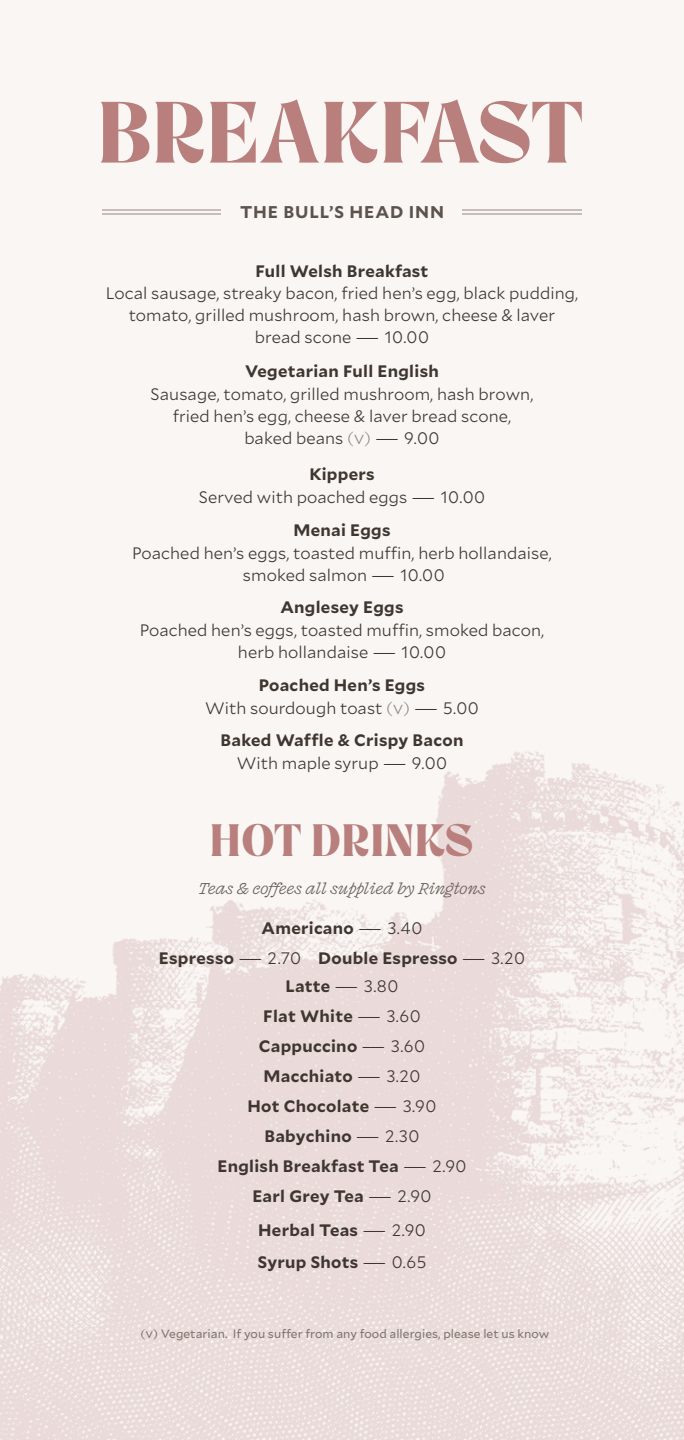
<style>
.page{position:relative;width:684px;height:1440px;background:#fff}
.page>*{position:absolute;margin:0;border:0;box-sizing:border-box;transform-origin:0 0}
.t1{font:88px "Room 205";letter-spacing:-.02em;color:#b87f7d}
.t2{font:46px "Room 205";letter-spacing:-.01em;color:#b87f7d}
.t3{font:700 17px "Mallory";letter-spacing:.05em;color:#5d534d}
.t4{font:300 16.6px/22px "Mallory";letter-spacing:.005em;color:#3f3630;text-align:center}
.t5{font:700 16.6px/30px "Mallory";letter-spacing:.02em;color:#3f3630;text-align:center}
.t6{font:italic 300 16.6px "Fragen";letter-spacing:-.025em;color:#695f59}
.t7{font:12px "Mallory";letter-spacing:.005em;color:#7e746d}
.s1{color:#918781}
.s2{font-weight:700}
.s3{font-weight:300}
</style>
<div class="page">
<div style="left:0;top:0;width:683px;height:1440px;background:#f9f6f4"></div>
<img style="left:0;top:751px;width:683px;height:689px">
<hr style="left:102px;top:210px;width:479px;height:1px;background:#c9bdbb">
<hr style="left:102px;top:213px;width:479px;height:1px;background:#c9bdbb">
<div style="left:221px;top:201px;width:241px;height:23px;background:#f9f6f4"></div>
<h1 class="t1" style="left:96px;top:83px;width:489px">BREAKFAST</h1>
<p class="t3" style="left:240px;top:199px;width:205px">THE BULL’S HEAD INN</p>
<p class="t5" style="left:255px;top:255px;width:174px">Full Welsh Breakfast</p>
<p class="t4" style="left:106px;top:282px;width:473px">Local sausage, streaky bacon, fried hen’s egg, black pudding, tomato, grilled mushroom, hash brown, cheese &amp; laver bread scone — 10.00</p>
<p class="t5" style="left:245px;top:355px;width:195px">Vegetarian Full English</p>
<p class="t4" style="left:150px;top:382px;width:384px">Sausage, tomato, grilled mushroom, hash brown, fried hen’s egg, cheese &amp; laver bread scone, baked beans <span class="s1">(v)</span> — 9.00</p>
<p class="t5" style="left:309px;top:458px;width:67px">Kippers</p>
<p class="t4" style="left:199px;top:485px;width:287px">Served with poached eggs — 10.00</p>
<p class="t5" style="left:293px;top:514px;width:99px">Menai Eggs</p>
<p class="t4" style="left:132px;top:541px;width:421px">Poached hen’s eggs, toasted muffin, herb hollandaise, smoked salmon — 10.00</p>
<p class="t5" style="left:280px;top:591px;width:124px">Anglesey Eggs</p>
<p class="t4" style="left:140px;top:618px;width:406px">Poached hen’s eggs, toasted muffin, smoked bacon, herb hollandaise — 10.00</p>
<p class="t4" style="left:205px;top:673px;width:275px;line-height:22.8px"><span class="s2">Poached Hen’s Eggs<br></span>With sourdough toast <span class="s1">(v)</span> — 5.00</p>
<p class="t5" style="left:220px;top:724px;width:244px">Baked Waffle &amp; Crispy Bacon</p>
<p class="t4" style="left:236px;top:751px;width:212px">With maple syrup — 9.00</p>
<h2 class="t2" style="left:209px;top:815px;width:265px">HOT DRINKS</h2>
<p class="t6" style="left:198px;top:876px;width:289px">Teas &amp; coffees all supplied by Ringtons</p>
<p class="t5" style="left:159px;top:912px;width:367px">Americano <span class="s3">— 3.40<br></span>Espresso <span class="s3">— 2.70</span> Double Espresso <span class="s3">— 3.20</span></p>
<p class="t5" style="left:217px;top:970px;width:250px">Latte <span class="s3">— 3.80<br></span>Flat White <span class="s3">— 3.60<br></span>Cappuccino <span class="s3">— 3.60<br></span>Macchiato <span class="s3">— 3.20<br></span>Hot Chocolate <span class="s3">— 3.90<br></span>Babychino <span class="s3">— 2.30<br></span>English Breakfast Tea <span class="s3">— 2.90<br></span>Earl Grey Tea <span class="s3">— 2.90</span></p>
<p class="t5" style="left:257px;top:1213px;width:170px;line-height:32px;text-align:left">Herbal Teas <span class="s3">— 2.90<br></span>Syrup Shots <span class="s3">— 0.65</span></p>
<p class="t7" style="left:140px;top:1325px;width:410px">(v) Vegetarian. If you suffer from any food allergies, please let us know</p>
</div>
